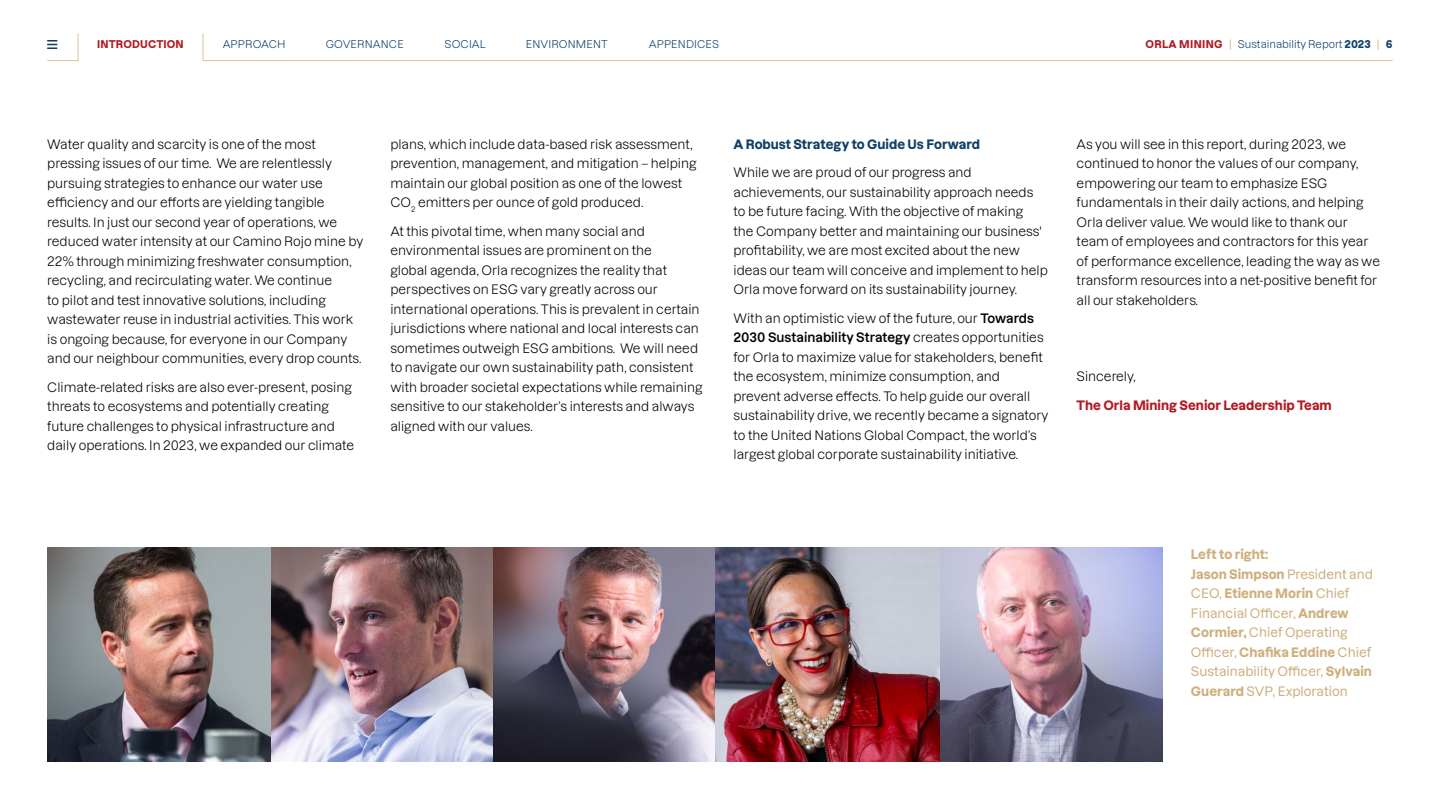
<style>
.page{position:relative;width:1440px;height:810px;background:#fff}
.page>*{position:absolute;margin:0;border:0;box-sizing:border-box;transform-origin:0 0}
.t1{font:12.75px/19.5px "Dazzed TRIAL";color:#000}
.t2{font:12.75px/19.5px "Dazzed TRIAL";color:#ceaf7d}
.t3{font:12.75px "Dazzed TRIAL";color:#b11b23}
.t4{font:12.75px "Dazzed TRIAL";color:#104068}
.t5{font:10.5px "Dazzed TRIAL";letter-spacing:.01em;color:#104068}
.t6{font:10.5px "Dazzed TRIAL";letter-spacing:.01em;color:#b11b23}
.s1{color:#b11b23}
.s2{color:#ceaf7d}
</style>
<div class="page">
<img style="left:47px;top:548px;width:225px;height:213px">
<img style="left:272px;top:548px;width:222px;height:213px">
<img style="left:494px;top:548px;width:222px;height:213px">
<img style="left:716px;top:548px;width:224px;height:213px">
<img style="left:940px;top:548px;width:222px;height:213px">
<svg style="left:203px;top:33px;width:1189px;height:28px"></svg>
<svg style="left:47px;top:33px;width:31px;height:28px"></svg>
<p class="t6" style="left:97px;top:36px;width:88px">INTRODUCTION</p>
<p class="t5" style="left:223px;top:36px;width:64px">APPROACH</p>
<p class="t5" style="left:326px;top:36px;width:80px">GOVERNANCE</p>
<p class="t5" style="left:445px;top:36px;width:43px">SOCIAL</p>
<p class="t5" style="left:526px;top:36px;width:84px">ENVIRONMENT</p>
<p class="t5" style="left:649px;top:36px;width:72px">APPENDICES</p>
<p class="t5" style="left:1145px;top:36px;width:249px"><span class="s1">ORLA MINING</span> <span class="s2">|</span> Sustainability Report 2023 <span class="s2">|</span> 6</p>
<p class="t1" style="left:47px;top:133px;width:318px">Water quality and scarcity is one of the most pressing issues of our time. We are relentlessly pursuing strategies to enhance our water use efficiency and our efforts are yielding tangible results. In just our second year of operations, we reduced water intensity at our Camino Rojo mine by 22% through minimizing freshwater consumption, recycling, and recirculating water. We continue<br>to pilot and test innovative solutions, including wastewater reuse in industrial activities. This work is ongoing because, for everyone in our Company and our neighbour communities, every drop counts.</p>
<p class="t1" style="left:47px;top:376px;width:308px">Climate-related risks are also ever-present, posing threats to ecosystems and potentially creating future challenges to physical infrastructure and daily operations. In 2023, we expanded our climate</p>
<p class="t1" style="left:390px;top:133px;width:308px">plans, which include data-based risk assessment, prevention, management, and mitigation – helping maintain our global position as one of the lowest CO<sub>2</sub> emitters per ounce of gold produced.</p>
<p class="t1" style="left:390px;top:220px;width:314px">At this pivotal time, when many social and environmental issues are prominent on the<br>global agenda, Orla recognizes the reality that perspectives on ESG vary greatly across our international operations. This is prevalent in certain jurisdictions where national and local interests can sometimes outweigh ESG ambitions. We will need to navigate our own sustainability path, consistent with broader societal expectations while remaining sensitive to our stakeholder’s interests and always aligned with our values.</p>
<p class="t4" style="left:733px;top:134px;width:248px">A Robust Strategy to Guide Us Forward</p>
<p class="t1" style="left:733px;top:161px;width:316px">While we are proud of our progress and achievements, our sustainability approach needs to be future facing. With the objective of making<br>the Company better and maintaining our business' profitability, we are most excited about the new ideas our team will conceive and implement to help Orla move forward on its sustainability journey.</p>
<p class="t1" style="left:733px;top:307px;width:317px">With an optimistic view of the future, our Towards 2030 Sustainability Strategy creates opportunities for Orla to maximize value for stakeholders, benefit the ecosystem, minimize consumption, and prevent adverse effects. To help guide our overall sustainability drive, we recently became a signatory to the United Nations Global Compact, the world’s largest global corporate sustainability initiative.</p>
<p class="t1" style="left:1076px;top:133px;width:305px">As you will see in this report, during 2023, we continued to honor the values of our company, empowering our team to emphasize ESG fundamentals in their daily actions, and helping Orla deliver value. We would like to thank our team of employees and contractors for this year of performance excellence, leading the way as we transform resources into a net-positive benefit for all our stakeholders.</p>
<p class="t1" style="left:1076px;top:365px;width:61px">Sincerely,</p>
<p class="t3" style="left:1076px;top:395px;width:257px">The Orla Mining Senior Leadership Team</p>
<p class="t2" style="left:1191px;top:543px;width:183px">Left to right:<br>Jason Simpson President and<br>CEO, Etienne Morin Chief<br>Financial Officer, Andrew<br>Cormier, Chief Operating<br>Officer, Chafika Eddine Chief<br>Sustainability Officer, Sylvain<br>Guerard SVP, Exploration</p>
</div>
